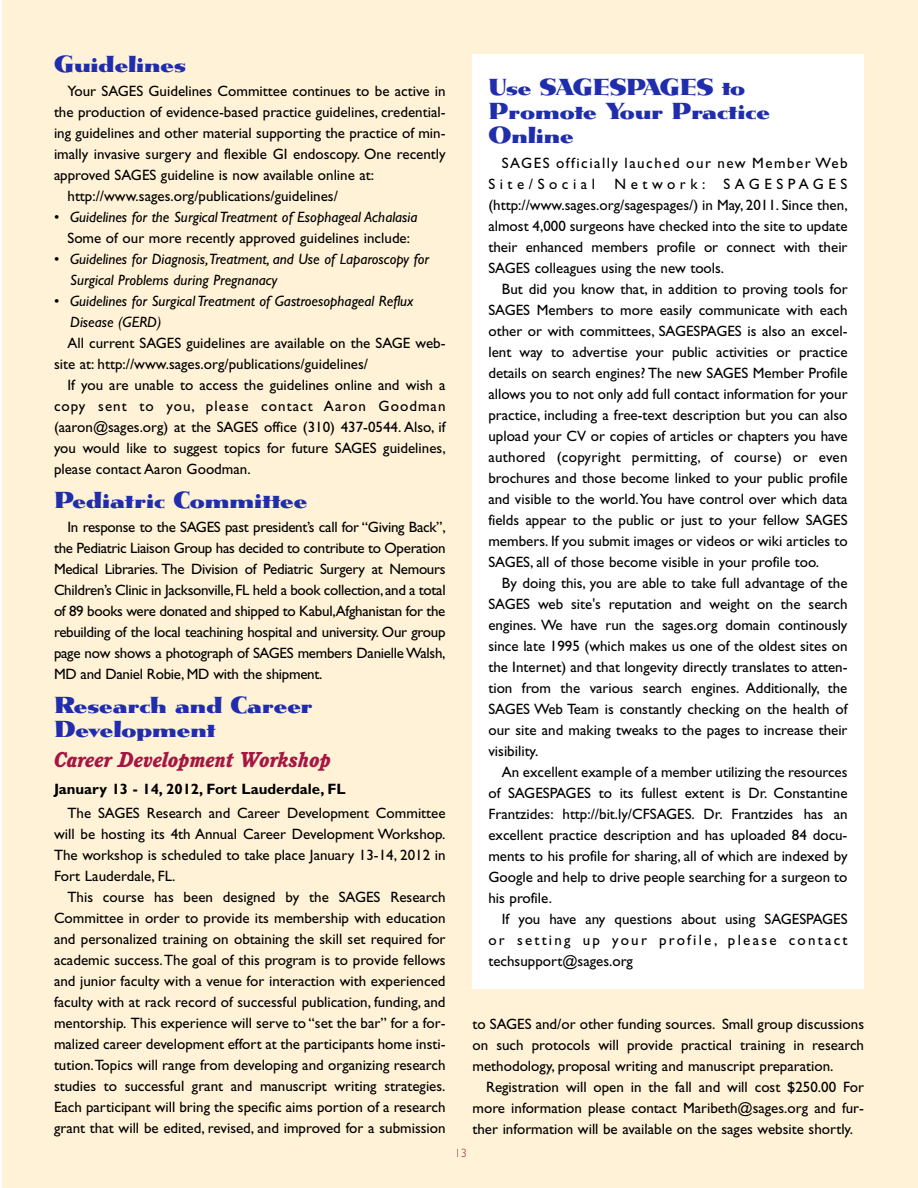
<style>
.page{position:relative;width:918px;height:1188px;background:#fff}
.page>*{position:absolute;margin:0;border:0;box-sizing:border-box;transform-origin:0 0}
.t1{font:21px/24px "Metropolis ICG";color:#202dac}
.t2{font:italic 800 21px "Cushing";color:#a51742}
.t3{font:15px/21px "Gill Sans";color:#000;text-align:justify}
.t4{font:italic 15px/21px "Gill Sans";color:#000}
.t5{font:15px/21px "Gill Sans";letter-spacing:.1em;color:#000}
.t6{font:700 15px "Gill Sans";color:#000}
.t7{font:300 12px "Gill Sans";color:#a51742}
.s1{font-style:normal}
</style>
<div class="page">
<div style="left:3px;top:0;width:915px;height:1188px;background:#fff2d7"></div>
<div style="left:472px;top:54px;width:392px;height:935px;background:#fff"></div>
<h1 class="t1" style="left:54px;top:53px;width:133px">Guidelines</h1>
<p class="t3" style="left:68px;top:82px;width:380px">Your SAGES Guidelines Committee continues to be active in</p>
<p class="t3" style="left:54px;top:103px;width:393px">the production of evidence-based practice guidelines, credential-</p>
<p class="t3" style="left:54px;top:124px;width:393px">ing guidelines and other material supporting the practice of min-</p>
<p class="t3" style="left:54px;top:145px;width:393px">imally invasive surgery and flexible GI endoscopy. One recently</p>
<p class="t3" style="left:54px;top:166px;width:322px">approved SAGES guideline is now available online at:</p>
<p class="t3" style="left:68px;top:187px;width:272px">http://www.sages.org/publications/guidelines/</p>
<p class="t4" style="left:54px;top:208px;width:365px;text-align:center"><span class="s1">•</span> Guidelines for the Surgical Treatment of Esophageal Achalasia<br><span class="s1">Some of our more recently approved guidelines include:</span></p>
<p class="t4" style="left:70px;top:250px;width:360px;text-indent:-16px"><span class="s1">•</span> Guidelines for Diagnosis,Treatment, and Use of Laparoscopy for<br>Surgical Problems during Pregnanacy</p>
<p class="t4" style="left:70px;top:292px;width:345px;text-indent:-16px"><span class="s1">•</span> Guidelines for Surgical Treatment of Gastroesophageal Reflux<br>Disease (GERD)</p>
<p class="t3" style="left:54px;top:334px;width:393px;text-indent:14px">All current SAGES guidelines are available on the SAGE web&shy;site at: http://www.sages.org/publications/guidelines/</p>
<p class="t3" style="left:54px;top:376px;width:393px;text-indent:14px">If you are unable to access the guidelines online and wish a copy sent to you, please contact Aaron Goodman (aaron@sages.org) at the SAGES office (310) 437-0544. Also, if you would like to suggest topics for future SAGES guidelines, please contact Aaron Goodman.</p>
<h1 class="t1" style="left:54px;top:489px;width:255px">Pediatric Committee</h1>
<p class="t3" style="left:54px;top:518px;width:393px;text-indent:14px">In response to the SAGES past president’s call for “Giving Back”, the Pediatric Liaison Group has decided to contribute to Operation Medical Libraries. The Division of Pediatric Surgery at Nemours Children’s Clinic in Jacksonville,FL held a book collection,and a total of 89 books were donated and shipped to Kabul,Afghanistan for the rebuilding of the local teachining hospital and university. Our group page now shows a photograph of SAGES members Danielle Walsh, MD and Daniel Robie, MD with the shipment.</p>
<h1 class="t1" style="left:54px;top:694px;width:260px">Research and Career<br>Development</h1>
<h1 class="t2" style="left:54px;top:751px;width:279px">Career Development Workshop</h1>
<p class="t6" style="left:54px;top:784px;width:293px">January 13 - 14, 2012, Fort Lauderdale, FL</p>
<p class="t3" style="left:54px;top:804px;width:393px;text-indent:14px">The SAGES Research and Career Development Committee will be hosting its 4th Annual Career Development Workshop.<br>The workshop is scheduled to take place January 13-14, 2012 in Fort Lauderdale, FL.</p>
<p class="t3" style="left:54px;top:888px;width:393px;text-indent:14px">This course has been designed by the SAGES Research Committee in order to provide its membership with education and personalized training on obtaining the skill set required for academic success.The goal of this program is to provide fellows and junior faculty with a venue for interaction with experienced faculty with at rack record of successful publication, funding, and mentorship. This experience will serve to “set the bar” for a for&shy;malized career development effort at the participants home insti&shy;tution.Topics will range from developing and organizing research studies to successful grant and manuscript writing strategies.<br>Each participant will bring the specific aims portion of a research grant that will be edited, revised, and improved for a submission</p>
<h1 class="t1" style="left:488px;top:76px;width:283px">Use SAGESPAGES to<br>Promote Your Practice<br>Online</h1>
<p class="t5" style="left:488px;top:153px;width:361px;text-indent:14px">SAGES officially lauched our new Member Web<br>Site/Social</p>
<p class="t3" style="left:488px;top:174px;width:361px;text-indent:126px">Network: SAGESPAGES (http://www.sages.org/sagespages/) in May, 2011. Since then, almost 4,000 surgeons have checked into the site to update their enhanced members profile or connect with their SAGES colleagues using the new tools.</p>
<p class="t3" style="left:488px;top:279px;width:361px;text-indent:14px">But did you know that, in addition to proving tools for SAGES Members to more easily communicate with each other or with committees, SAGESPAGES is also an excel&shy;lent way to advertise your public activities or practice details on search engines? The new SAGES Member Profile allows you to not only add full contact information for your practice, including a free-text description but you can also upload your CV or copies of articles or chapters you have authored (copyright permitting, of course) or even brochures and those become linked to your public profile and visible to the world.You have control over which data fields appear to the public or just to your fellow SAGES members. If you submit images or videos or wiki articles to SAGES, all of those become visible in your profile too.</p>
<p class="t3" style="left:488px;top:573px;width:361px;text-indent:14px">By doing this, you are able to take full advantage of the SAGES web site's reputation and weight on the search engines. We have run the sages.org domain continously since late 1995 (which makes us one of the oldest sites on the Internet) and that longevity directly translates to atten&shy;tion from the various search engines. Additionally, the SAGES Web Team is constantly checking on the health of our site and making tweaks to the pages to increase their visibility.</p>
<p class="t3" style="left:488px;top:762px;width:361px;text-indent:14px">An excellent example of a member utilizing the resources of SAGESPAGES to its fullest extent is Dr. Constantine Frantzides: http://bit.ly/CFSAGES. Dr. Frantzides has an excellent practice description and has uploaded 84 docu&shy;ments to his profile for sharing, all of which are indexed by Google and help to drive people searching for a surgeon to his profile.</p>
<p class="t3" style="left:488px;top:909px;width:361px;text-indent:14px">If you have any questions about using SAGESPAGES or setting up your profile, please contact techsupport@sages.org</p>
<p class="t3" style="left:473px;top:1015px;width:393px">to SAGES and/or other funding sources. Small group discussions on such protocols will provide practical training in research methodology, proposal writing and manuscript preparation.</p>
<p class="t3" style="left:473px;top:1078px;width:393px;text-indent:14px">Registration will open in the fall and will cost $250.00 For more information please contact Maribeth@sages.org and fur&shy;ther information will be available on the sages website shortly.</p>
<p class="t7" style="left:455px;top:1149px;width:13px">13</p>
</div>
